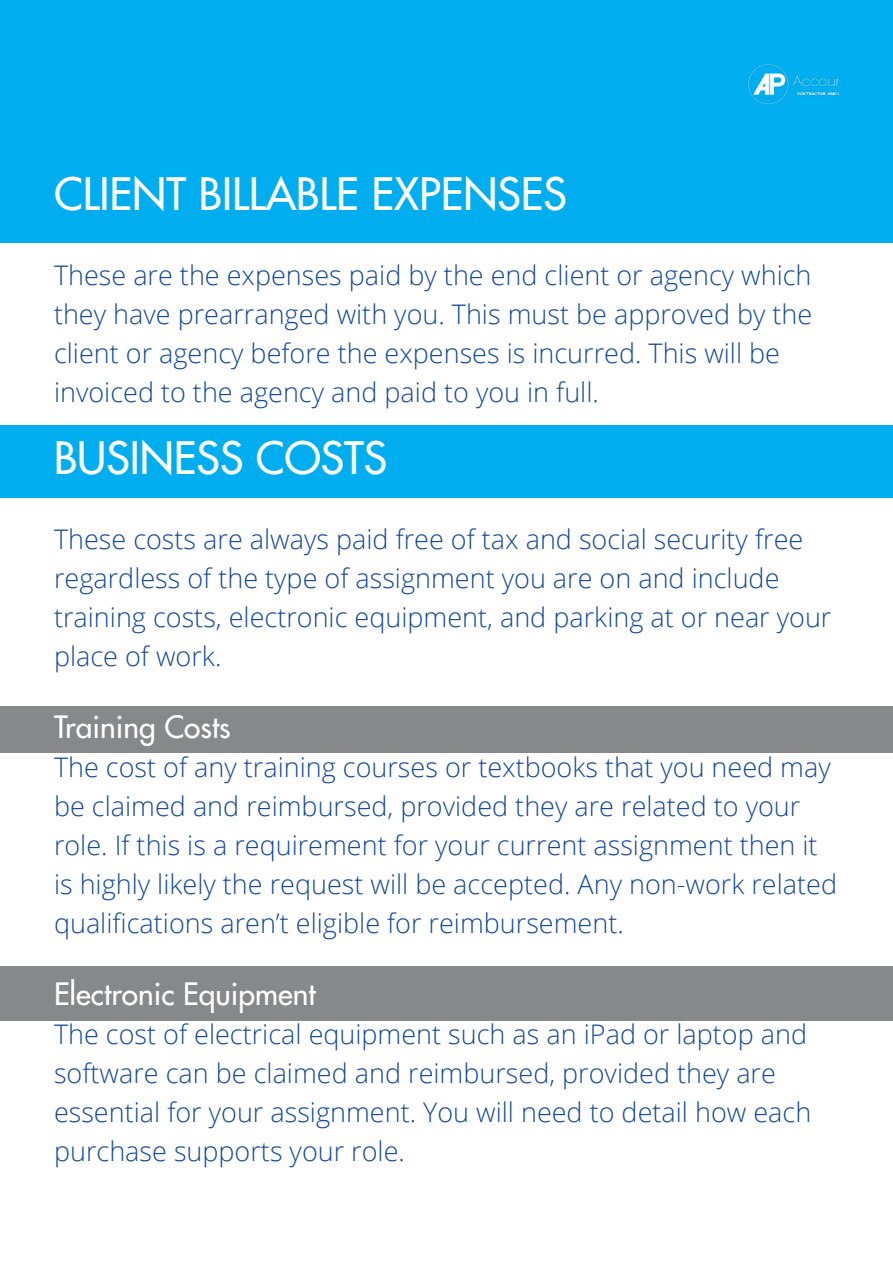
<style>
.page{position:relative;width:893px;height:1263px;background:#fff}
.page>*{position:absolute;margin:0;border:0;box-sizing:border-box;transform-origin:0 0}
.t1{font:43.5px "Futura";color:#fff}
.t2{font:30px "Futura";color:#fff}
.t3{font:300 27px/39px "Open Sans";color:#164999}
</style>
<div class="page">
<div style="left:0;top:170px;width:893px;height:72px;background:#00aeef"></div>
<div style="left:0;top:425px;width:893px;height:72px;background:#00aeef"></div>
<div style="left:0;top:706px;width:893px;height:47px;background:#86888a"></div>
<div style="left:0;top:966px;width:893px;height:54px;background:#86888a"></div>
<div style="left:0;top:0;width:893px;height:172px;background:#00aeef"></div>
<img style="left:748px;top:64px;width:91px;height:41px">
<h1 class="t1" style="left:54px;top:167px;width:514px">CLIENT BILLABLE EXPENSES</h1>
<p class="t3" style="left:54px;top:255px;width:760px">These are the expenses paid by the end client or agency which they have prearranged with you. This must be approved by the client or agency before the expenses is incurred. This will be invoiced to the agency and paid to you in full.</p>
<h1 class="t1" style="left:54px;top:431px;width:335px">BUSINESS COSTS</h1>
<p class="t3" style="left:54px;top:519px;width:779px">These costs are always paid free of tax and social security free regardless of the type of assignment you are on and include training costs, electronic equipment, and parking at or near your place of work.</p>
<p class="t2" style="left:54px;top:708px;width:178px">Training Costs</p>
<p class="t3" style="left:54px;top:747px;width:785px">The cost of any training courses or textbooks that you need may be claimed and reimbursed, provided they are related to your role. If this is a requirement for your current assignment then it is highly likely the request will be accepted. Any non-work related qualifications aren’t eligible for reimbursement.</p>
<p class="t2" style="left:54px;top:975px;width:263px">Electronic Equipment</p>
<p class="t3" style="left:54px;top:1014px;width:759px">The cost of electrical equipment such as an iPad or laptop and software can be claimed and reimbursed, provided they are essential for your assignment. You will need to detail how each purchase supports your role.</p>
</div>
